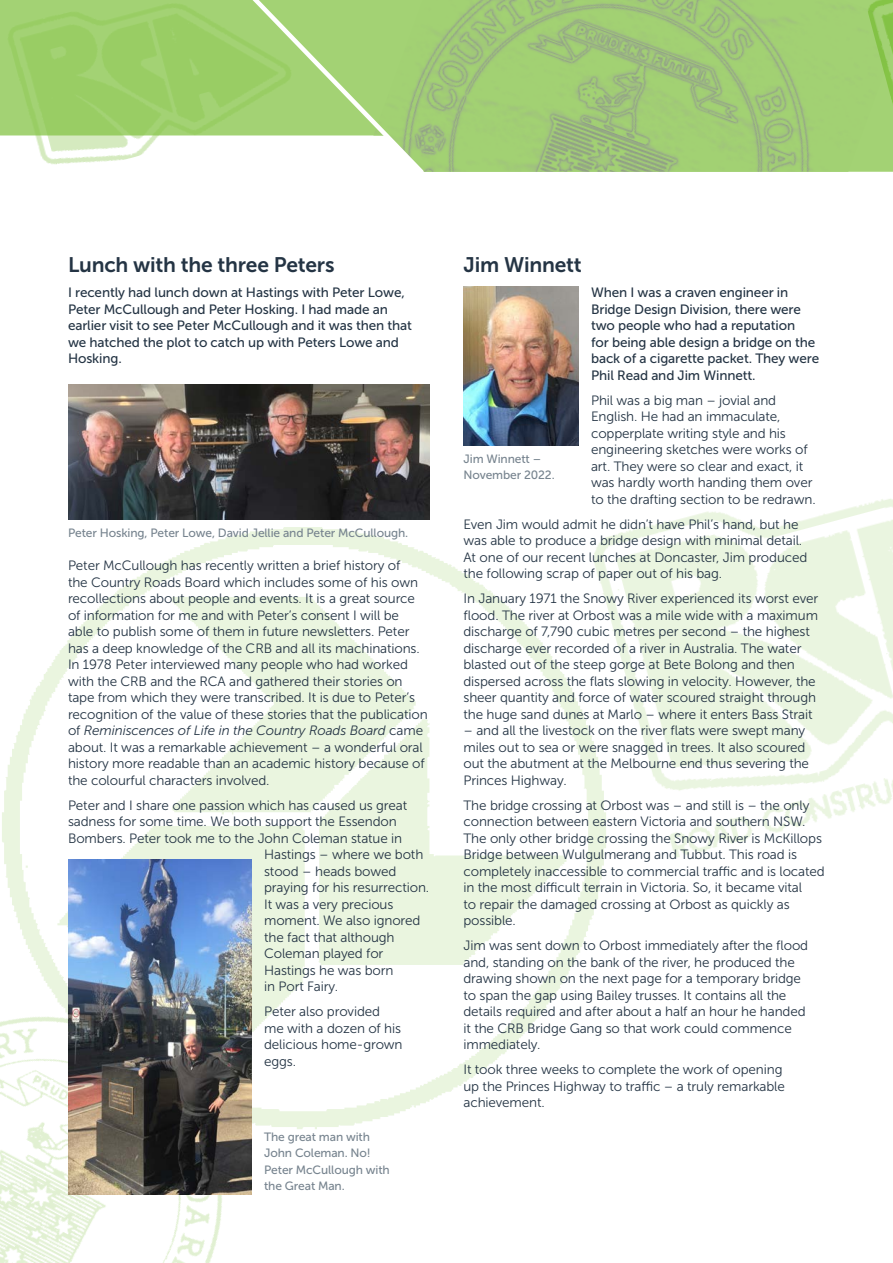
<style>
.page{position:relative;width:893px;height:1263px;background:#fff}
.page>*{position:absolute;margin:0;border:0;box-sizing:border-box;transform-origin:0 0}
.t1{font:21px "Museo Sans 700";letter-spacing:-.01em;color:#243444}
.t2{font:13.5px/16.5px "Museo Sans 300";letter-spacing:-.01em;color:#243444}
.t3{font:13.5px/16.5px "Museo Sans 500";letter-spacing:-.01em;color:#243444}
.t4{font:12px/16.5px "Museo Sans 500";letter-spacing:-.01em;color:#77848f}
.s1{font-style:italic}
</style>
<div class="page">
<svg style="left:0;top:0;width:229px;height:165px;background:#acd681"></svg>
<img style="left:428px;top:0;width:465px;height:172px">
<svg style="left:229px;top:0;width:199px;height:172px"></svg>
<img style="left:2px;top:512px;width:600px;height:617px">
<img style="left:0;top:948px;width:294px;height:315px">
<img style="left:545px;top:398px;width:348px;height:477px">
<img style="left:463px;top:287px;width:115px;height:159px">
<img style="left:68px;top:384px;width:361px;height:135px">
<img style="left:68px;top:859px;width:183px;height:336px">
<h1 class="t1" style="left:68px;top:253px;width:268px">Lunch with the three Peters</h1>
<p class="t3" style="left:68px;top:284px;width:345px">I recently had lunch down at Hastings with Peter Lowe, Peter McCullough and Peter Hosking. I had made an earlier visit to see Peter McCullough and it was then that we hatched the plot to catch up with Peters Lowe and Hosking.</p>
<p class="t4" style="left:68px;top:524px;width:342px">Peter Hosking, Peter Lowe, David Jellie and Peter McCullough.</p>
<p class="t2" style="left:68px;top:557px;width:361px">Peter McCullough has recently written a brief history of<br>the Country Roads Board which includes some of his own recollections about people and events. It is a great source of information for me and with Peter’s consent I will be able to publish some of them in future newsletters. Peter has a deep knowledge of the CRB and all its machinations.<br>In 1978 Peter interviewed many people who had worked with the CRB and the RCA and gathered their stories on tape from which they were transcribed. It is due to Peter’s recognition of the value of these stories that the publication of <span class="s1">Reminiscences of Life in the Country Roads Board</span> came about. It was a remarkable achievement – a wonderful oral history more readable than an academic history because of the colourful characters involved.</p>
<p class="t2" style="left:68px;top:797px;width:341px">Peter and I share one passion which has caused us great</p>
<p class="t2" style="left:68px;top:813px;width:330px">sadness for some time. We both support the Essendon</p>
<p class="t2" style="left:68px;top:830px;width:336px">Bombers. Peter took me to the John Coleman statue in</p>
<p class="t2" style="left:264px;top:846px;width:161px">Hastings – where we both</p>
<p class="t2" style="left:264px;top:863px;width:134px">stood – heads bowed</p>
<p class="t2" style="left:264px;top:879px;width:167px">praying for his resurrection.</p>
<p class="t2" style="left:264px;top:896px;width:131px">It was a very precious</p>
<p class="t2" style="left:264px;top:912px;width:158px">moment. We also ignored</p>
<p class="t2" style="left:264px;top:929px;width:132px">the fact that although</p>
<p class="t2" style="left:264px;top:945px;width:121px">Coleman played for</p>
<p class="t2" style="left:264px;top:962px;width:131px">Hastings he was born</p>
<p class="t2" style="left:264px;top:978px;width:75px">in Port Fairy.</p>
<p class="t2" style="left:264px;top:1003px;width:140px">Peter also provided me with a dozen of his delicious home-grown eggs.</p>
<p class="t4" style="left:264px;top:1128px;width:127px">The great man with<br>John Coleman. No!<br>Peter McCullough with the Great Man.</p>
<h1 class="t1" style="left:463px;top:253px;width:120px">Jim Winnett</h1>
<p class="t3" style="left:591px;top:284px;width:230px">When I was a craven engineer in<br>Bridge Design Division, there were two people who had a reputation<br>for being able design a bridge on the back of a cigarette packet. They were<br>Phil Read and Jim Winnett.</p>
<p class="t2" style="left:591px;top:392px;width:226px">Phil was a big man – jovial and English. He had an immaculate, copperplate writing style and his engineering sketches were works of art. They were so clear and exact, it was hardly worth handing them over to the drafting section to be redrawn.</p>
<p class="t2" style="left:463px;top:516px;width:345px">Even Jim would admit he didn’t have Phil’s hand, but he was able to produce a bridge design with minimal detail.<br>At one of our recent lunches at Doncaster, Jim produced the following scrap of paper out of his bag.</p>
<p class="t2" style="left:463px;top:590px;width:356px">In January 1971 the Snowy River experienced its worst ever flood. The river at Orbost was a mile wide with a maximum discharge of 7,790 cubic metres per second – the highest discharge ever recorded of a river in Australia. The water blasted out of the steep gorge at Bete Bolong and then dispersed across the flats slowing in velocity. However, the sheer quantity and force of water scoured straight through the huge sand dunes at Marlo – where it enters Bass Strait</p>
<p class="t2" style="left:463px;top:722px;width:347px">– and all the livestock on the river flats were swept many miles out to sea or were snagged in trees. It also scoured out the abutment at the Melbourne end thus severing the Princes Highway.</p>
<p class="t2" style="left:463px;top:797px;width:363px">The bridge crossing at Orbost was – and still is – the only connection between eastern Victoria and southern NSW.<br>The only other bridge crossing the Snowy River is McKillops Bridge between Wulgulmerang and Tubbut. This road is completely inaccessible to commercial traffic and is located in the most difficult terrain in Victoria. So, it became vital<br>to repair the damaged crossing at Orbost as quickly as possible.</p>
<p class="t2" style="left:463px;top:937px;width:346px">Jim was sent down to Orbost immediately after the flood and, standing on the bank of the river, he produced the drawing shown on the next page for a temporary bridge to span the gap using Bailey trusses. It contains all the details required and after about a half an hour he handed it the CRB Bridge Gang so that work could commence immediately.</p>
<p class="t2" style="left:463px;top:1061px;width:323px">It took three weeks to complete the work of opening up the Princes Highway to traffic – a truly remarkable achievement.</p>
<p class="t4" style="left:463px;top:450px;width:93px">Jim Winnett –<br>November 2022.</p>
</div>
